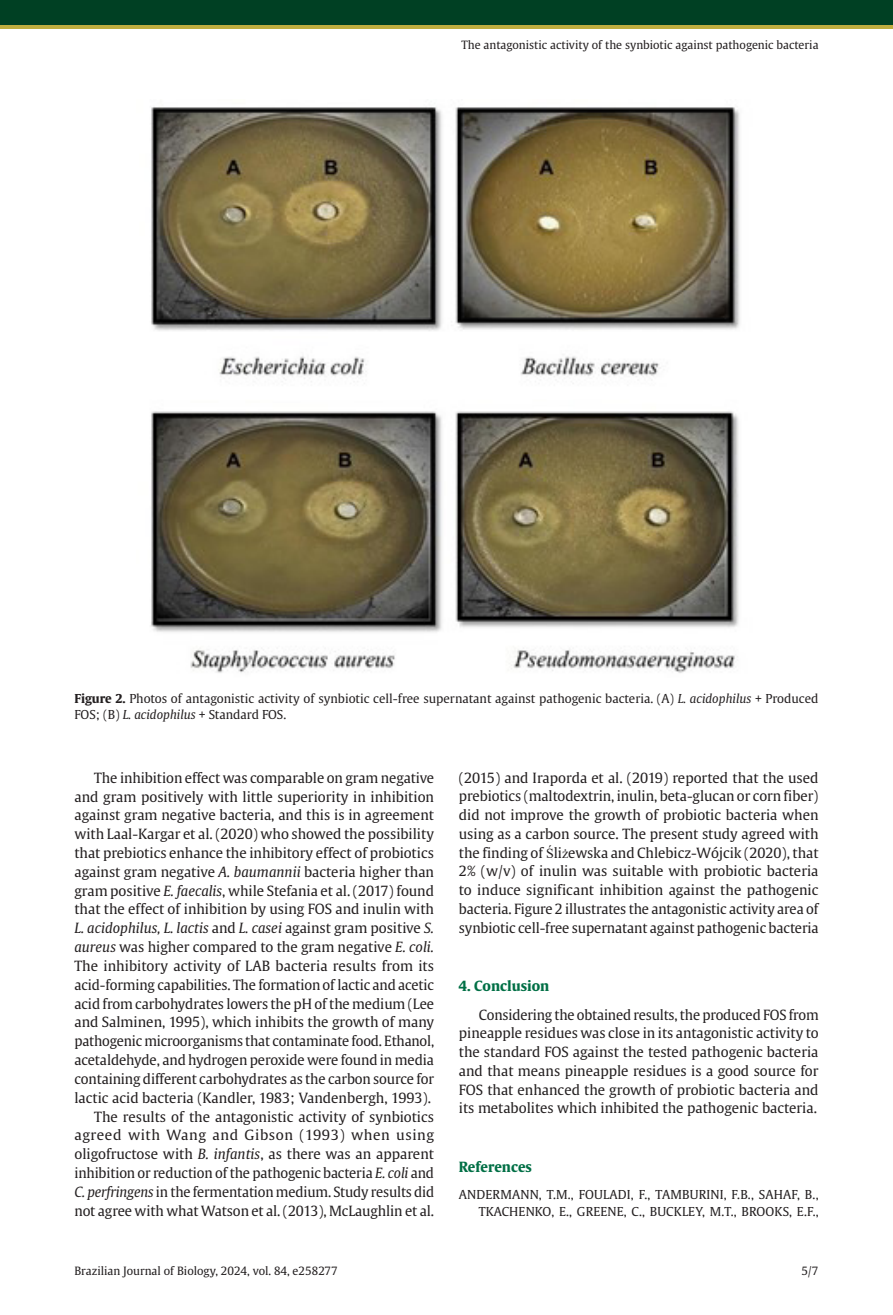
<style>
.page{position:relative;width:893px;height:1315px;background:#fff}
.page>*{position:absolute;margin:0;border:0;box-sizing:border-box;transform-origin:0 0}
.Paragraph{font:14px/18.9px "Gulliver";letter-spacing:-.005em;color:#231f20;text-align:justify}
.Heading1{font:700 14px "Gulliver";color:#006f45}
.ReferenceHead{font:700 14px "Gulliver";color:#006f45}
.FigureCaption{font:12.25px/16.6px "Gulliver";color:#231f20}
.Reference{font:12.25px/17px "Gulliver";letter-spacing:.015em;color:#231f20;text-align:right}
.t1{font:11.38px "Gulliver";color:#231f20}
.s1{font-weight:700}
.s2{font-style:italic}
.s3{font-family:"Times New Roman"}
</style>
<div class="page">
<div style="left:0;top:12px;width:893px;height:17px;background:#bfad40"></div>
<div style="left:0;top:0;width:893px;height:25px;background:#004023"></div>
<img style="left:151px;top:107px;width:589px;height:566px">
<p class="t1" style="left:461px;top:37px;width:359px">The antagonistic activity of the synbiotic against pathogenic bacteria</p>
<p class="FigureCaption" style="left:74px;top:690px;width:746px"><span class="s1">Figure 2.</span> Photos of antagonistic activity of synbiotic cell-free supernatant against pathogenic bacteria. (A) <span class="s2">L. acidophilus</span> + Produced<br>FOS; (B) <span class="s2">L. acidophilus</span> + Standard FOS.</p>
<p class="Paragraph" style="left:74px;top:768px;width:361px;text-indent:20px">The inhibition effect was comparable on gram negative and gram positively with little superiority in inhibition against gram negative bacteria, and this is in agreement with Laal-Kargar et al. (2020) who showed the possibility that prebiotics enhance the inhibitory effect of probiotics against gram negative <span class="s2">A. baumannii</span> bacteria higher than gram positive <span class="s2">E. faecalis</span>, while Stefania et al. (2017) found that the effect of inhibition by using FOS and inulin with <span class="s2">L. acidophilus, L. lactis</span> and <span class="s2">L. casei</span> against gram positive <span class="s2">S. aureus</span> was higher compared to the gram negative <span class="s2">E. coli.<br></span>The inhibitory activity of LAB bacteria results from its acid-forming capabilities. The formation of lactic and acetic acid from carbohydrates lowers the pH of the medium (Lee and Salminen, 1995), which inhibits the growth of many pathogenic microorganisms that contaminate food. Ethanol, acetaldehyde, and hydrogen peroxide were found in media containing different carbohydrates as the carbon source for lactic acid bacteria (Kandler, 1983; Vandenbergh, 1993).</p>
<p class="Paragraph" style="left:74px;top:1107px;width:361px;text-indent:20px">The results of the antagonistic activity of synbiotics agreed with Wang and Gibson (1993) when using oligofructose with <span class="s2">B. infantis</span>, as there was an apparent inhibition or reduction of the pathogenic bacteria <span class="s2">E. coli</span> and <span class="s2">C. perfringens</span> in the fermentation medium. Study results did not agree with what Watson et al. (2013), McLaughlin et al.</p>
<p class="Paragraph" style="left:459px;top:768px;width:361px">(2015) and Iraporda et al. (2019) reported that the used prebiotics (maltodextrin, inulin, beta-glucan or corn fiber) did not improve the growth of probiotic bacteria when using as a carbon source. The present study agreed with the finding of <span class="s3">Ś</span>li<span class="s3">ż</span>ewska and Chlebicz-Wójcik (2020), that 2% (w/v) of inulin was suitable with probiotic bacteria to induce significant inhibition against the pathogenic bacteria. Figure 2 illustrates the antagonistic activity area of synbiotic cell-free supernatant against pathogenic bacteria</p>
<p class="Heading1" style="left:459px;top:977px;width:92px">4. Conclusion</p>
<p class="Paragraph" style="left:459px;top:1005px;width:361px;text-indent:20px">Considering the obtained results, the produced FOS from pineapple residues was close in its antagonistic activity to the standard FOS against the tested pathogenic bacteria and that means pineapple residues is a good source for FOS that enhanced the growth of probiotic bacteria and its metabolites which inhibited the pathogenic bacteria.</p>
<p class="ReferenceHead" style="left:459px;top:1157px;width:75px">References</p>
<p class="Reference" style="left:459px;top:1185px;width:361px">ANDERMANN, T.M., FOULADI, F., TAMBURINI, F.B., SAHAF, B.,<br>TKACHENKO, E., GREENE, C., BUCKLEY, M.T., BROOKS, E.F.,</p>
<p class="t1" style="left:74px;top:1264px;width:265px">Brazilian Journal of Biology, 2024, vol. 84, e258277</p>
<p class="t1" style="left:801px;top:1264px;width:19px">5/7</p>
</div>
